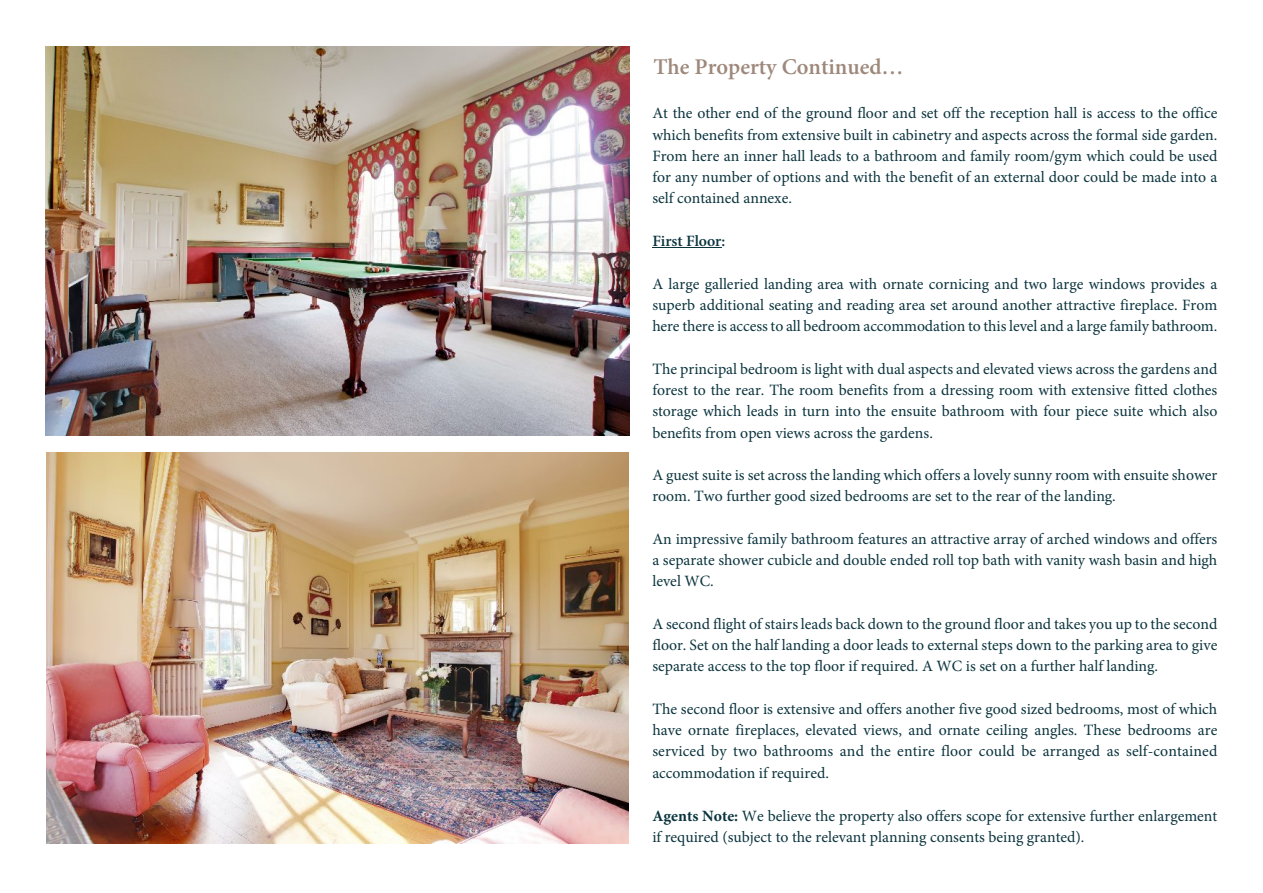
<style>
.page{position:relative;width:1263px;height:893px;background:#fff}
.page>*{position:absolute;margin:0;border:0;box-sizing:border-box;transform-origin:0 0}
.t1{font:600 22.5px "Minion Pro";color:#9e887b}
.t2{font:15.75px/21.3px "Minion Pro";color:#0b343e;text-align:justify}
.t3{font:600 15.75px "Minion Pro";color:#0b343e}
.s1{font-weight:700}
</style>
<div class="page">
<hr style="left:652px;top:247px;width:69px;height:1px;background:#0b343e">
<img style="left:46px;top:46px;width:583px;height:389px">
<img style="left:47px;top:453px;width:582px;height:390px">
<h1 class="t1" style="left:653px;top:58px;width:252px">The Property Continued…</h1>
<p class="t2" style="left:652px;top:104px;width:566px">At the other end of the ground floor and set off the reception hall is access to the office which benefits from extensive built in cabinetry and aspects across the formal side garden.<br>From here an inner hall leads to a bathroom and family room/gym which could be used for any number of options and with the benefit of an external door could be made into a self contained annexe.</p>
<p class="t3" style="left:652px;top:235px;width:74px">First Floor:</p>
<p class="t2" style="left:652px;top:275px;width:566px">A large galleried landing area with ornate cornicing and two large windows provides a superb additional seating and reading area set around another attractive fireplace. From here there is access to all bedroom accommodation to this level and a large family bathroom.</p>
<p class="t2" style="left:652px;top:360px;width:566px">The principal bedroom is light with dual aspects and elevated views across the gardens and forest to the rear. The room benefits from a dressing room with extensive fitted clothes storage which leads in turn into the ensuite bathroom with four piece suite which also benefits from open views across the gardens.</p>
<p class="t2" style="left:652px;top:466px;width:566px">A guest suite is set across the landing which offers a lovely sunny room with ensuite shower room. Two further good sized bedrooms are set to the rear of the landing.</p>
<p class="t2" style="left:652px;top:530px;width:566px">An impressive family bathroom features an attractive array of arched windows and offers a separate shower cubicle and double ended roll top bath with vanity wash basin and high level WC.</p>
<p class="t2" style="left:652px;top:615px;width:566px">A second flight of stairs leads back down to the ground floor and takes you up to the second floor. Set on the half landing a door leads to external steps down to the parking area to give separate access to the top floor if required. A WC is set on a further half landing.</p>
<p class="t2" style="left:652px;top:700px;width:566px">The second floor is extensive and offers another five good sized bedrooms, most of which have ornate fireplaces, elevated views, and ornate ceiling angles. These bedrooms are serviced by two bathrooms and the entire floor could be arranged as self-contained accommodation if required.</p>
<p class="t2" style="left:652px;top:806px;width:566px"><span class="s1">Agents Note:</span> We believe the property also offers scope for extensive further enlargement if required (subject to the relevant planning consents being granted).</p>
</div>
